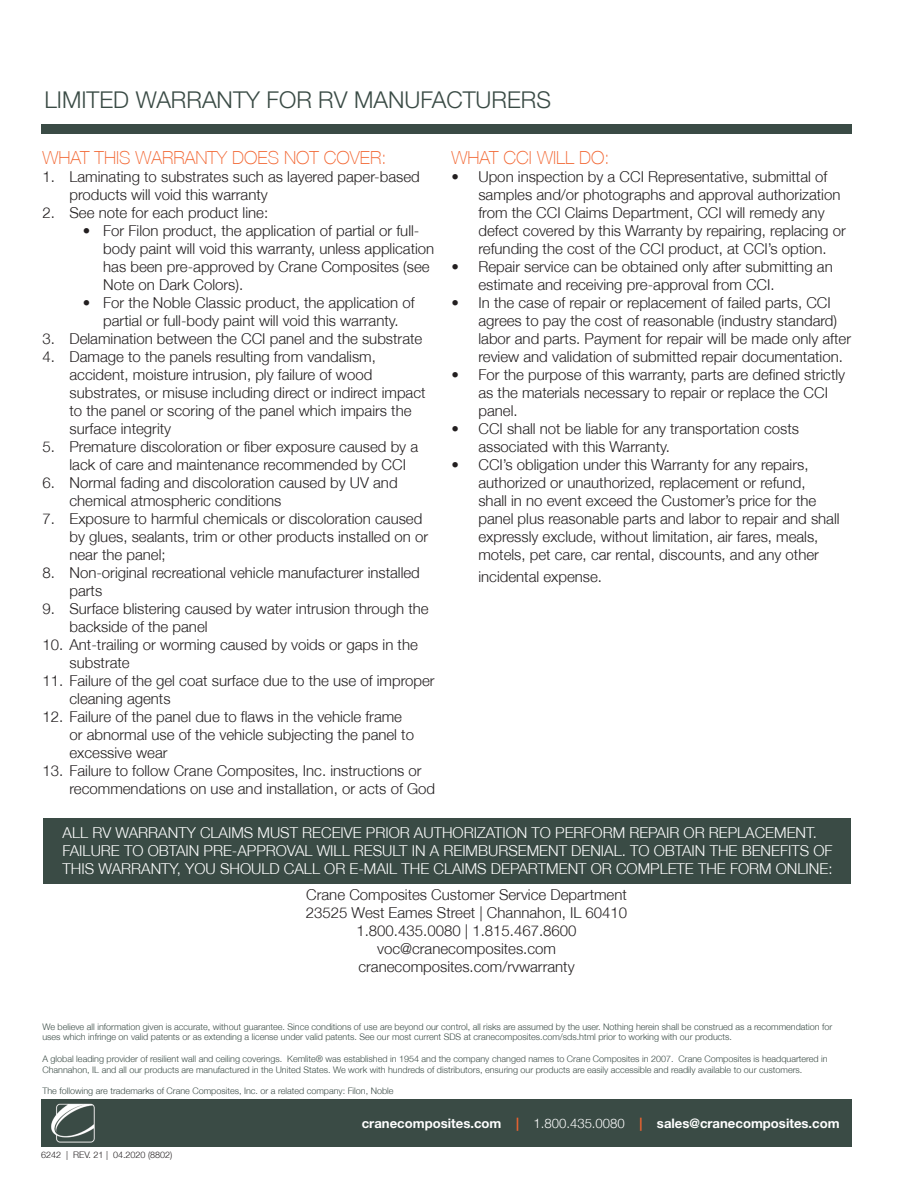
<style>
.page{position:relative;width:918px;height:1188px;background:#fff}
.page>*{position:absolute;margin:0;border:0;box-sizing:border-box;transform-origin:0 0}
.t1{font:300 23.25px "Helvetica Neue LT Std";color:#3a4b45}
.t2{font:100 18px "Helvetica Neue LT";color:#f2642f}
.t3{font:300 15px/18px "Helvetica Neue";color:#231f20}
.t4{font:300 15px/18px "Helvetica Neue";color:#fff}
.t5{font:700 13.2px "Helvetica Neue LT Std";color:#fff}
.t6{font:300 9px/10.8px "Helvetica Neue";color:#3a4b45}
.t7{font:300 9px "Helvetica Neue";color:#231f20}
.s1{color:#f2642f}
.s2{font-family:"Helvetica Neue";font-weight:300}
</style>
<div class="page">
<div style="left:41px;top:1099px;width:810px;height:48px;background:#3a4b45"></div>
<img style="left:51px;top:1103px;width:44px;height:40px">
<div style="left:43px;top:819px;width:807px;height:65px;background:#3a4b45"></div>
<div style="left:41px;top:124px;width:810px;height:10px;background:#3a4b45"></div>
<h1 class="t1" style="left:44px;top:87px;width:508px">LIMITED WARRANTY FOR RV MANUFACTURERS</h1>
<p class="t2" style="left:42px;top:150px;width:345px">WHAT THIS WARRANTY DOES NOT COVER:</p>
<p class="t3" style="left:69px;top:168px;width:352px;text-indent:-27px">1. Laminating to substrates such as layered paper-based products will void this warranty</p>
<p class="t3" style="left:42px;top:204px;width:227px">2. See note for each product line:</p>
<p class="t3" style="left:103px;top:222px;width:333px;text-indent:-20px">• For Filon product, the application of partial or full&shy;body paint will void this warranty, unless application has been pre-approved by Crane Composites (see Note on Dark Colors).</p>
<p class="t3" style="left:83px;top:294px;width:333px;text-align:center">• For the Noble Classic product, the application of partial or full-body paint will void this warranty.</p>
<p class="t3" style="left:42px;top:330px;width:381px">3. Delamination between the CCI panel and the substrate</p>
<p class="t3" style="left:69px;top:348px;width:358px;text-indent:-27px">4. Damage to the panels resulting from vandalism, accident, moisture intrusion, ply failure of wood substrates, or misuse including direct or indirect impact to the panel or scoring of the panel which impairs the surface integrity</p>
<p class="t3" style="left:69px;top:438px;width:350px;text-indent:-27px">5. Premature discoloration or fiber exposure caused by a lack of care and maintenance recommended by CCI</p>
<p class="t3" style="left:69px;top:474px;width:330px;text-indent:-27px">6. Normal fading and discoloration caused by UV and chemical atmospheric conditions</p>
<p class="t3" style="left:69px;top:510px;width:360px;text-indent:-27px">7. Exposure to harmful chemicals or discoloration caused by glues, sealants, trim or other products installed on or near the panel;</p>
<p class="t3" style="left:69px;top:564px;width:352px;text-indent:-27px">8. Non-original recreational vehicle manufacturer installed parts</p>
<p class="t3" style="left:69px;top:600px;width:361px;text-indent:-27px">9. Surface blistering caused by water intrusion through the backside of the panel</p>
<p class="t3" style="left:69px;top:636px;width:350px;text-indent:-27px">10. Ant-trailing or worming caused by voids or gaps in the substrate</p>
<p class="t3" style="left:69px;top:672px;width:367px;text-indent:-27px">11. Failure of the gel coat surface due to the use of improper cleaning agents</p>
<p class="t3" style="left:69px;top:708px;width:346px;text-indent:-27px">12. Failure of the panel due to flaws in the vehicle frame or abnormal use of the vehicle subjecting the panel to excessive wear</p>
<p class="t3" style="left:69px;top:762px;width:367px;text-indent:-27px">13. Failure to follow Crane Composites, Inc. instructions or recommendations on use and installation, or acts of God</p>
<p class="t2" style="left:451px;top:150px;width:160px">WHAT CCI WILL DO:</p>
<p class="t3" style="left:478px;top:168px;width:369px;text-indent:-27px">• Upon inspection by a CCI Representative, submittal of samples and/or photographs and approval authorization from the CCI Claims Department, CCI will remedy any defect covered by this Warranty by repairing, replacing or refunding the cost of the CCI product, at CCI’s option.</p>
<p class="t3" style="left:478px;top:258px;width:356px;text-indent:-27px">• Repair service can be obtained only after submitting an estimate and receiving pre-approval from CCI.</p>
<p class="t3" style="left:478px;top:294px;width:374px;text-indent:-27px">• In the case of repair or replacement of failed parts, CCI agrees to pay the cost of reasonable (industry standard) labor and parts. Payment for repair will be made only after review and validation of submitted repair documentation.</p>
<p class="t3" style="left:478px;top:366px;width:368px;text-indent:-27px">• For the purpose of this warranty, parts are defined strictly as the materials necessary to repair or replace the CCI panel.</p>
<p class="t3" style="left:478px;top:420px;width:322px;text-indent:-27px">• CCI shall not be liable for any transportation costs associated with this Warranty.</p>
<p class="t3" style="left:478px;top:456px;width:363px;text-indent:-27px">• CCI’s obligation under this Warranty for any repairs, authorized or unauthorized, replacement or refund,<br>shall in no event exceed the Customer’s price for the panel plus reasonable parts and labor to repair and shall expressly exclude, without limitation, air fares, meals, motels, pet care, car rental, discounts, and any other</p>
<p class="t3" style="left:478px;top:567px;width:125px">incidental expense.</p>
<p class="t4" style="left:63px;top:824px;width:771px">ALL RV WARRANTY CLAIMS MUST RECEIVE PRIOR AUTHORIZATION TO PERFORM REPAIR OR REPLACEMENT.<br>FAILURE TO OBTAIN PRE-APPROVAL WILL RESULT IN A REIMBURSEMENT DENIAL. TO OBTAIN THE BENEFITS OF<br>THIS WARRANTY, YOU SHOULD CALL OR E-MAIL THE CLAIMS DEPARTMENT OR COMPLETE THE FORM ONLINE:</p>
<p class="t3" style="left:306px;top:885px;width:323px;text-align:center">Crane Composites Customer Service Department 23525 West Eames Street | Channahon, IL 60410<br>1.800.435.0080 | 1.815.467.8600 voc@cranecomposites.com cranecomposites.com/rvwarranty</p>
<p class="t6" style="left:42px;top:1021px;width:791px">We believe all information given is accurate, without guarantee. Since conditions of use are beyond our control, all risks are assumed by the user. Nothing herein shall be construed as a recommendation for uses which infringe on valid patents or as extending a license under valid patents. See our most current SDS at cranecomposites.com/sds.html prior to working with our products.</p>
<p class="t6" style="left:42px;top:1053px;width:787px">A global leading provider of resilient wall and ceiling coverings. Kemlite® was established in 1954 and the company changed names to Crane Composites in 2007. Crane Composites is headquartered in<br>Channahon, IL and all our products are manufactured in the United States. We work with hundreds of distributors, ensuring our products are easily accessible and readily available to our customers.</p>
<p class="t6" style="left:42px;top:1086px;width:353px">The following are trademarks of Crane Composites, Inc. or a related company: Filon, Noble</p>
<p class="t7" style="left:41px;top:1149px;width:133px">6242 | REV. 21 | 04.2020 (8802)</p>
<p class="t5" style="left:362px;top:1115px;width:479px">cranecomposites.com <span class="s1">|</span> <span class="s2">1.800.435.0080</span> <span class="s1">|</span> sales@cranecomposites.com</p>
</div>
